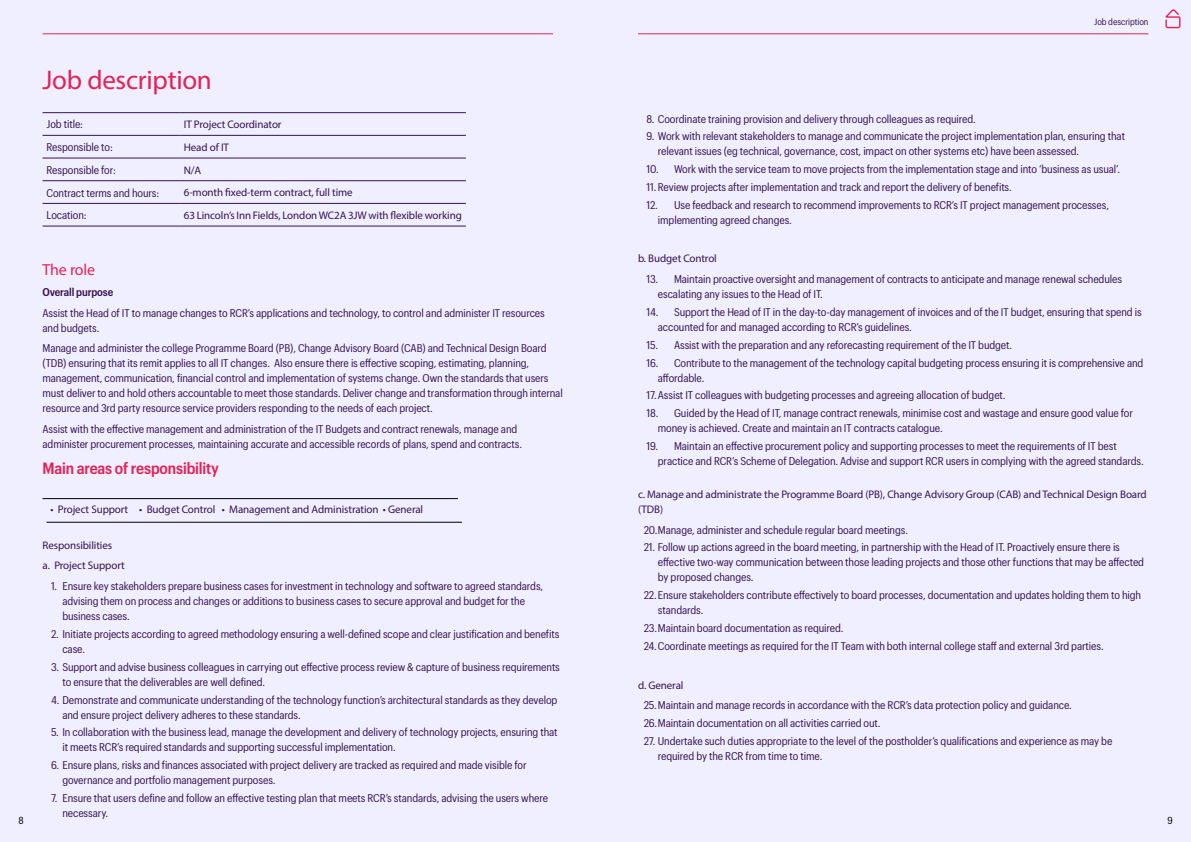
<style>
.page{position:relative;width:1191px;height:842px;background:#fff}
.page>*{position:absolute;margin:0;border:0;box-sizing:border-box;transform-origin:0 0}
.t1{font:27px "Myriad Pro";letter-spacing:-.01em;color:#e62154}
.t2{font:600 16px "Graphik Compact";letter-spacing:-.01em;color:#e62154}
.t3{font:16px "Myriad Pro";letter-spacing:-.01em;color:#e62154}
.t4{font:11px/15px "Graphik Compact";letter-spacing:-.01em;color:#361353}
.t5{font:11px/20.7px "Myriad Pro";letter-spacing:-.01em;color:#361353}
.t6{font:600 11px "Graphik Compact";letter-spacing:-.01em;color:#361353}
.t7{font:10px "Graphik Compact";color:#000}
.t8{font:9px "Graphik Compact";letter-spacing:-.01em;color:#361353}
</style>
<div class="page">
<div style="left:595px;top:0;width:596px;height:842px;background:#f0efff"></div>
<div style="left:0;top:0;width:595px;height:842px;background:#f0efff"></div>
<hr style="left:638px;top:33px;width:510px;height:1px;background:#e62154">
<hr style="left:43px;top:33px;width:510px;height:1px;background:#e62154">
<hr style="left:43px;top:135px;width:137px;height:1px;background:#361353">
<hr style="left:180px;top:135px;width:286px;height:1px;background:#361353">
<hr style="left:43px;top:158px;width:137px;height:1px;background:#361353">
<hr style="left:180px;top:158px;width:286px;height:1px;background:#361353">
<hr style="left:43px;top:181px;width:137px;height:1px;background:#361353">
<hr style="left:180px;top:181px;width:286px;height:1px;background:#361353">
<hr style="left:43px;top:203px;width:137px;height:1px;background:#361353">
<hr style="left:180px;top:203px;width:286px;height:1px;background:#361353">
<hr style="left:43px;top:112px;width:137px;height:1px;background:#361353">
<hr style="left:180px;top:112px;width:286px;height:1px;background:#361353">
<hr style="left:43px;top:226px;width:137px;height:1px;background:#361353">
<hr style="left:180px;top:226px;width:286px;height:1px;background:#361353">
<svg style="left:1165px;top:9px;width:16px;height:20px"></svg>
<hr style="left:43px;top:498px;width:415px;height:1px;background:#000">
<hr style="left:46px;top:522px;width:416px;height:1px;background:#000">
<p class="t8" style="left:1094px;top:15px;width:56px">Job description</p>
<h1 class="t1" style="left:43px;top:63px;width:171px">Job description</h1>
<p class="t4" style="left:47px;top:116px;width:38px">Job title:</p>
<p class="t5" style="left:184px;top:114px;width:99px">IT Project Coordinator</p>
<p class="t4" style="left:47px;top:139px;width:68px">Responsible to:</p>
<p class="t5" style="left:184px;top:137px;width:47px">Head of IT</p>
<p class="t4" style="left:47px;top:162px;width:71px">Responsible for:</p>
<p class="t5" style="left:184px;top:160px;width:19px">N/A</p>
<p class="t4" style="left:47px;top:184px;width:114px">Contract terms and hours:</p>
<p class="t5" style="left:184px;top:182px;width:170px">6-month fixed-term contract, full time</p>
<p class="t4" style="left:47px;top:207px;width:42px">Location:</p>
<p class="t5" style="left:184px;top:205px;width:279px">63 Lincoln’s Inn Fields, London WC2A 3JW with flexible working</p>
<p class="t4" style="left:646px;top:110px;width:331px">8. Coordinate training provision and delivery through colleagues as required.</p>
<p class="t4" style="left:658px;top:128px;width:469px;text-indent:-11px">9. Work with relevant stakeholders to manage and communicate the project implementation plan, ensuring that relevant issues (eg technical, governance, cost, impact on other systems etc) have been assessed.</p>
<p class="t4" style="left:646px;top:161px;width:475px">10. Work with the service team to move projects from the implementation stage and into ‘business as usual’.</p>
<p class="t4" style="left:646px;top:179px;width:367px">11. Review projects after implementation and track and report the delivery of benefits.</p>
<p class="t4" style="left:658px;top:197px;width:452px;text-indent:-11px">12. Use feedback and research to recommend improvements to RCR’s IT project management processes, implementing agreed changes.</p>
<p class="t5" style="left:638px;top:248px;width:80px">b. Budget Control</p>
<p class="t4" style="left:658px;top:271px;width:466px;text-indent:-11px">13. Maintain proactive oversight and management of contracts to anticipate and manage renewal schedules escalating any issues to the Head of IT.</p>
<p class="t4" style="left:658px;top:304px;width:485px;text-indent:-11px">14. Support the Head of IT in the day-to-day management of invoices and of the IT budget, ensuring that spend is accounted for and managed according to RCR’s guidelines.</p>
<p class="t4" style="left:646px;top:336px;width:367px">15. Assist with the preparation and any reforecasting requirement of the IT budget.</p>
<p class="t4" style="left:658px;top:354px;width:487px;text-indent:-11px">16. Contribute to the management of the technology capital budgeting process ensuring it is comprehensive and affordable.</p>
<p class="t4" style="left:646px;top:387px;width:360px">17.Assist IT colleagues with budgeting processes and agreeing allocation of budget.</p>
<p class="t4" style="left:658px;top:405px;width:476px;text-indent:-11px">18. Guided by the Head of IT, manage contract renewals, minimise cost and wastage and ensure good value for money is achieved. Create and maintain an IT contracts catalogue.</p>
<p class="t4" style="left:658px;top:438px;width:487px;text-indent:-11px">19. Maintain an effective procurement policy and supporting processes to meet the requirements of IT best practice and RCR’s Scheme of Delegation. Advise and support RCR users in complying with the agreed standards.</p>
<p class="t5" style="left:638px;top:487px;width:510px;line-height:15px">c. Manage and administrate the Programme Board (PB), Change Advisory Group (CAB) and Technical Design Board (TDB)</p>
<p class="t4" style="left:643px;top:521px;width:266px">20.Manage, administer and schedule regular board meetings.</p>
<p class="t4" style="left:658px;top:539px;width:488px;text-indent:-14px">21. Follow up actions agreed in the board meeting, in partnership with the Head of IT. Proactively ensure there is effective two-way communication between those leading projects and those other functions that may be affected by proposed changes.</p>
<p class="t4" style="left:658px;top:587px;width:485px;text-indent:-14px">22.Ensure stakeholders contribute effectively to board processes, documentation and updates holding them to high standards.</p>
<p class="t4" style="left:643px;top:618px;width:461px;line-height:17.8px">23.Maintain board documentation as required.<br>24.Coordinate meetings as required for the IT Team with both internal college staff and external 3rd parties.</p>
<p class="t5" style="left:638px;top:674px;width:47px">d. General</p>
<p class="t4" style="left:643px;top:695px;width:430px;line-height:17.8px">25.Maintain and manage records in accordance with the RCR’s data protection policy and guidance.<br>26.Maintain documentation on all activities carried out.</p>
<p class="t4" style="left:658px;top:732px;width:456px;text-indent:-14px">27. Undertake such duties appropriate to the level of the postholder’s qualifications and experience as may be required by the RCR from time to time.</p>
<h2 class="t3" style="left:43px;top:260px;width:54px">The role</h2>
<p class="t6" style="left:43px;top:284px;width:72px">Overall purpose</p>
<p class="t4" style="left:43px;top:304px;width:504px">Assist the Head of IT to manage changes to RCR’s applications and technology, to control and administer IT resources and budgets.</p>
<p class="t4" style="left:43px;top:340px;width:522px">Manage and administer the college Programme Board (PB), Change Advisory Board (CAB) and Technical Design Board (TDB) ensuring that its remit applies to all IT changes. Also ensure there is effective scoping, estimating, planning, management, communication, financial control and implementation of systems change. Own the standards that users must deliver to and hold others accountable to meet those standards. Deliver change and transformation through internal resource and 3rd party resource service providers responding to the needs of each project.</p>
<p class="t4" style="left:43px;top:421px;width:481px">Assist with the effective management and administration of the IT Budgets and contract renewals, manage and administer procurement processes, maintaining accurate and accessible records of plans, spend and contracts.</p>
<h2 class="t2" style="left:43px;top:457px;width:178px">Main areas of responsibility</h2>
<p class="t5" style="left:50px;top:499px;width:374px">• Project Support • Budget Control • Management and Administration • General</p>
<p class="t5" style="left:43px;top:534px;width:84px">Responsibilities<br>a. Project Support</p>
<p class="t4" style="left:62px;top:578px;width:482px;text-indent:-11px">1. Ensure key stakeholders prepare business cases for investment in technology and software to agreed standards, advising them on process and changes or additions to business cases to secure approval and budget for the business cases.</p>
<p class="t4" style="left:62px;top:626px;width:498px;text-indent:-11px">2. Initiate projects according to agreed methodology ensuring a well-defined scope and clear justification and benefits case.</p>
<p class="t4" style="left:62px;top:658px;width:499px;text-indent:-11px">3. Support and advise business colleagues in carrying out effective process review &amp; capture of business requirements to ensure that the deliverables are well defined.</p>
<p class="t4" style="left:62px;top:691px;width:496px;text-indent:-11px">4. Demonstrate and communicate understanding of the technology function’s architectural standards as they develop and ensure project delivery adheres to these standards.</p>
<p class="t4" style="left:62px;top:724px;width:497px;text-indent:-11px">5. In collaboration with the business lead, manage the development and delivery of technology projects, ensuring that it meets RCR’s required standards and supporting successful implementation.</p>
<p class="t4" style="left:62px;top:757px;width:466px;text-indent:-11px">6. Ensure plans, risks and finances associated with project delivery are tracked as required and made visible for governance and portfolio management purposes.</p>
<p class="t4" style="left:62px;top:790px;width:487px;text-indent:-11px">7. Ensure that users define and follow an effective testing plan that meets RCR’s standards, advising the users where necessary.</p>
<p class="t7" style="left:18px;top:813px;width:7px">8</p>
<p class="t7" style="left:1167px;top:813px;width:7px">9</p>
</div>
